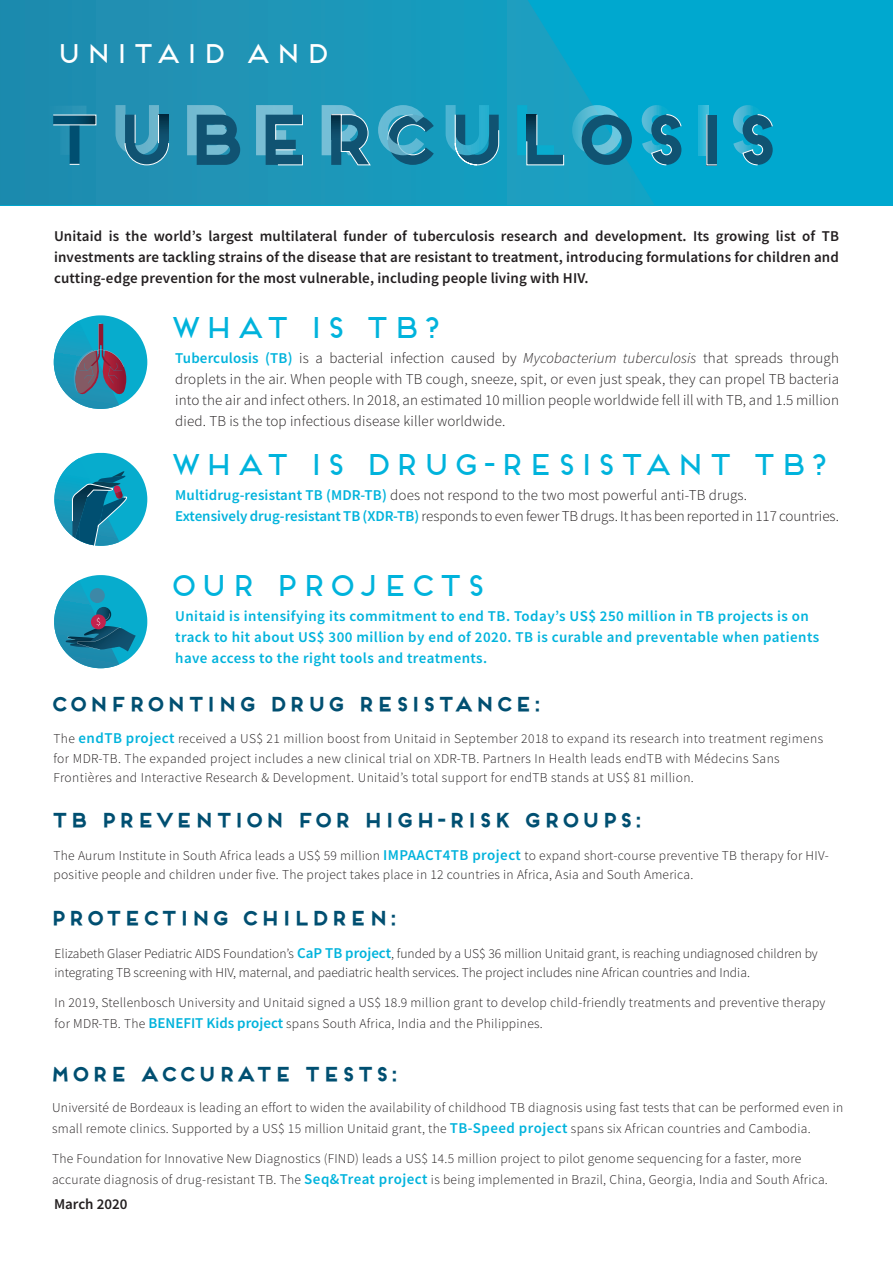
<style>
.page{position:relative;width:893px;height:1263px;background:#fff}
.page>*{position:absolute;margin:0;border:0;box-sizing:border-box;transform-origin:0 0}
.t1{font:30px "Frontage";letter-spacing:-.02em;color:#00b3dc}
.t2{font:27px "Frontage";letter-spacing:.025em;color:#fff}
.t3{font:700 19.5px "Frontage";color:#004f71}
.t4{font:300 15px/21px "Source Sans Pro";letter-spacing:.01em;color:#231f20;text-align:justify}
.t5{font:600 15px/21px "Source Sans Pro";letter-spacing:.01em;color:#231f20;text-align:justify}
.t6{font:600 15px/21px "Source Sans Pro";letter-spacing:.03em;color:#00b3dc}
.t7{font:300 13.5px/19.5px "Source Sans Pro";letter-spacing:.02em;color:#231f20}
.t8{font:300 13.5px/19.5px "Source Sans Pro";color:#231f20}
.s1{font-weight:600;color:#00b3dc}
.s2{font-style:italic}
.s3{font-weight:600;font-size:15px;color:#00b3dc}
</style>
<div class="page">
<div style="left:0;top:0;width:893px;height:205px;background:#00a8cf"></div>
<svg style="left:0;top:0;width:654px;height:205px;background:#1997b9"></svg>
<svg style="left:54px;top:575px;width:93px;height:93px"></svg>
<svg style="left:54px;top:315px;width:93px;height:94px"></svg>
<svg style="left:54px;top:453px;width:93px;height:93px"></svg>
<svg style="left:44px;top:106px;width:52px;height:59px;background:#1e80a1"></svg>
<svg style="left:572px;top:105px;width:90px;height:50px"></svg>
<svg style="left:387px;top:155px;width:47px;height:10px"></svg>
<svg style="left:115px;top:105px;width:439px;height:50px;background:#35a1bf"></svg>
<svg style="left:197px;top:115px;width:43px;height:50px;background:#236c89"></svg>
<svg style="left:582px;top:115px;width:50px;height:50px;background:#1e7f9e"></svg>
<svg style="left:266px;top:114px;width:37px;height:51px;background:#2a7693"></svg>
<svg style="left:651px;top:114px;width:30px;height:51px"></svg>
<svg style="left:699px;top:105px;width:10px;height:50px"></svg>
<svg style="left:455px;top:114px;width:44px;height:51px;background:#2489a7"></svg>
<svg style="left:331px;top:114px;width:39px;height:51px;background:#2d7894"></svg>
<svg style="left:125px;top:114px;width:44px;height:51px;background:#327d9a"></svg>
<svg style="left:526px;top:115px;width:38px;height:50px;background:#1c83a2"></svg>
<hr style="left:537px;top:115px;width:1px;height:30px;background:#fff">
<svg style="left:707px;top:114px;width:10px;height:51px"></svg>
<svg style="left:733px;top:105px;width:20px;height:50px"></svg>
<svg style="left:743px;top:114px;width:30px;height:51px"></svg>
<p class="t2" style="left:54px;top:37px;width:277px">UNITAID AND</p>
<p class="t5" style="left:54px;top:225px;width:786px">Unitaid is the world’s largest multilateral funder of tuberculosis research and development. Its growing list of TB investments are tackling strains of the disease that are resistant to treatment, introducing formulations for children and cutting-edge prevention for the most vulnerable, including people living with HIV.</p>
<p class="t1" style="left:168px;top:309px;width:275px">WHAT IS TB?</p>
<p class="t4" style="left:175px;top:347px;width:665px"><span class="s1">Tuberculosis (TB)</span> is a bacterial infection caused by <span class="s2">Mycobacterium tuberculosis</span> that spreads through droplets in the air. When people with TB cough, sneeze, spit, or even just speak, they can propel TB bacteria into the air and infect others. In 2018, an estimated 10 million people worldwide fell ill with TB, and 1.5 million died. TB is the top infectious disease killer worldwide.</p>
<p class="t1" style="left:168px;top:446px;width:662px">WHAT IS DRUG-RESISTANT TB?</p>
<p class="t4" style="left:175px;top:484px;width:573px"><span class="s1">Multidrug-resistant TB (MDR-TB)</span> does not respond to the two most powerful anti-TB drugs.</p>
<p class="t4" style="left:175px;top:505px;width:665px"><span class="s1">Extensively drug-resistant TB (XDR-TB)</span> responds to even fewer TB drugs. It has been reported in 117 countries.</p>
<p class="t1" style="left:168px;top:567px;width:320px">OUR PROJECTS</p>
<p class="t6" style="left:175px;top:605px;width:645px">Unitaid is intensifying its commitment to end TB. Today’s US$ 250 million in TB projects is on track to hit about US$ 300 million by end of 2020. TB is curable and preventable when patients have access to the right tools and treatments.</p>
<p class="t3" style="left:50px;top:692px;width:493px">CONFRONTING DRUG RESISTANCE:</p>
<p class="t7" style="left:53px;top:729px;width:771px">The <span class="s3">endTB project</span> received a US$ 21 million boost from Unitaid in September 2018 to expand its research into treatment regimens for MDR-TB. The expanded project includes a new clinical trial on XDR-TB. Partners In Health leads endTB with Médecins Sans<br>Frontières and Interactive Research &amp; Development. Unitaid’s total support for endTB stands at US$ 81 million.</p>
<p class="t3" style="left:50px;top:808px;width:594px">TB PREVENTION FOR HIGH-RISK GROUPS:</p>
<p class="t7" style="left:53px;top:846px;width:777px">The Aurum Institute in South Africa leads a US$ 59 million <span class="s3">IMPAACT4TB project</span> to expand short-course preventive TB therapy for HIV&shy;positive people and children under five. The project takes place in 12 countries in Africa, Asia and South America.</p>
<p class="t3" style="left:49px;top:906px;width:350px">PROTECTING CHILDREN:</p>
<p class="t8" style="left:55px;top:943px;width:765px">Elizabeth Glaser Pediatric AIDS Foundation’s <span class="s3">CaP TB project</span>, funded by a US$ 36 million Unitaid grant, is reaching undiagnosed children by integrating TB screening with HIV, maternal, and paediatric health services. The project includes nine African countries and India.</p>
<p class="t7" style="left:55px;top:992px;width:772px;line-height:21px">In 2019, Stellenbosch University and Unitaid signed a US$ 18.9 million grant to develop child-friendly treatments and preventive therapy for MDR-TB. The <span class="s3">BENEFIT Kids project</span> spans South Africa, India and the Philippines.</p>
<p class="t3" style="left:48px;top:1062px;width:351px">MORE ACCURATE TESTS:</p>
<p class="t7" style="left:52px;top:1096px;width:793px;line-height:21px">Université de Bordeaux is leading an effort to widen the availability of childhood TB diagnosis using fast tests that can be performed even in small remote clinics. Supported by a US$ 15 million Unitaid grant, the <span class="s3">TB-Speed project</span> spans six African countries and Cambodia.</p>
<p class="t7" style="left:52px;top:1148px;width:777px;line-height:21px">The Foundation for Innovative New Diagnostics (FIND) leads a US$ 14.5 million project to pilot genome sequencing for a faster, more accurate diagnosis of drug-resistant TB. The <span class="s3">Seq&amp;Treat project</span> is being implemented in Brazil, China, Georgia, India and South Africa.</p>
<p class="t5" style="left:54px;top:1193px;width:75px">March 2020</p>
</div>
